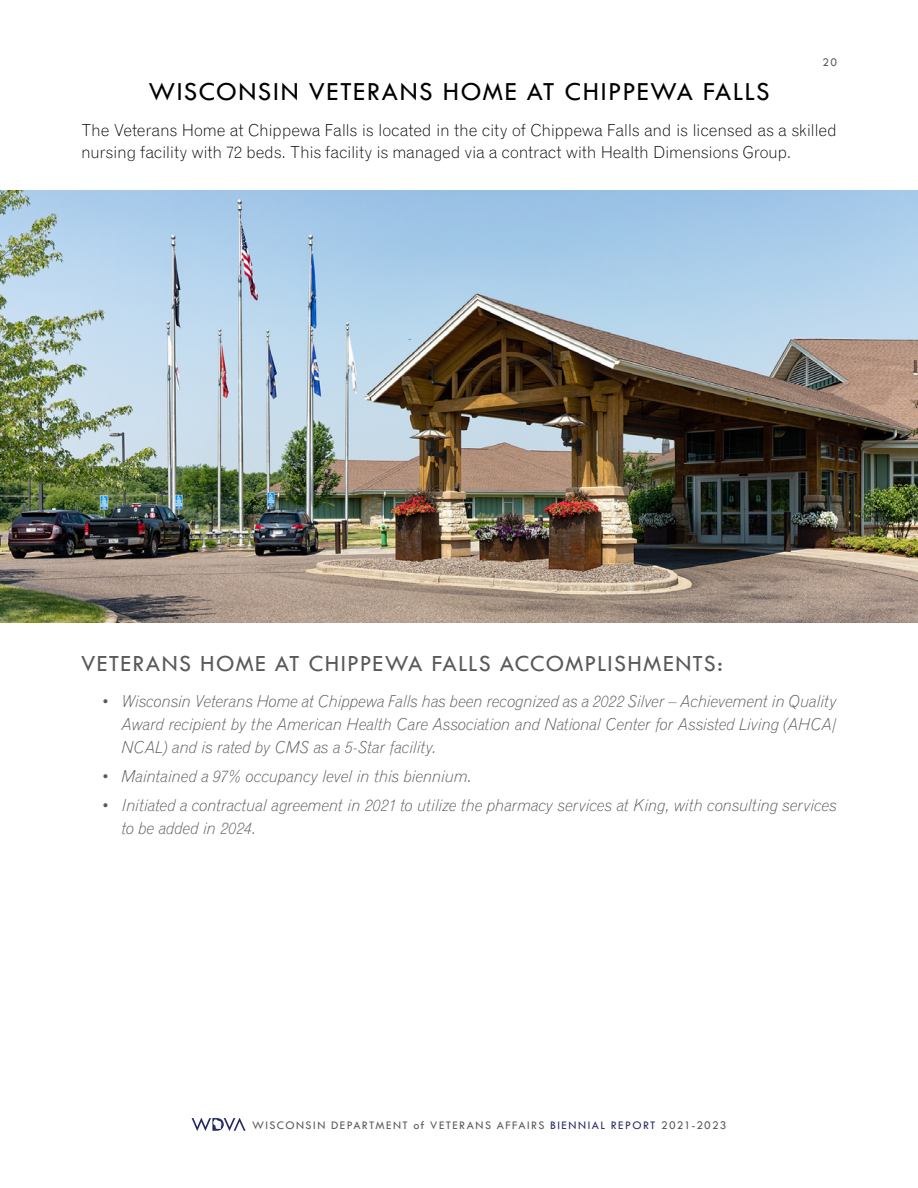
<style>
.page{position:relative;width:918px;height:1188px;background:#fff}
.page>*{position:absolute;margin:0;border:0;box-sizing:border-box;transform-origin:0 0}
.t1{font:27px "Tw Cen";letter-spacing:.05em;color:#000}
.t2{font:24px "Tw Cen";letter-spacing:.05em;color:#58595b}
.t3{font:italic 300 16.5px/22.5px "Grotesque MT Std";letter-spacing:-.03em;color:#58595b;text-align:justify}
.t4{font:300 16.5px/22.5px "Grotesque MT Std";letter-spacing:-.02em;color:#000}
.t5{font:12px "Tw Cen";letter-spacing:.12em;color:#58595b}
.s1{color:#262b67}
</style>
<div class="page">
<svg style="left:192px;top:1118px;width:54px;height:13px"></svg>
<img style="left:0;top:191px;width:918px;height:432px">
<p class="t5" style="left:822px;top:55px;width:16px">20</p>
<h1 class="t1" style="left:148px;top:75px;width:623px">WISCONSIN VETERANS HOME AT CHIPPEWA FALLS</h1>
<p class="t4" style="left:81px;top:119px;width:757px">The Veterans Home at Chippewa Falls is located in the city of Chippewa Falls and is licensed as a skilled nursing facility with 72 beds. This facility is managed via a contract with Health Dimensions Group.</p>
<h2 class="t2" style="left:81px;top:649px;width:643px">VETERANS HOME AT CHIPPEWA FALLS ACCOMPLISHMENTS:</h2>
<p class="t3" style="left:121px;top:690px;width:717px;text-indent:-20px">• Wisconsin Veterans Home at Chippewa Falls has been recognized as a 2022 Silver – Achievement in Quality Award recipient by the American Health Care Association and National Center for Assisted Living (AHCA/ NCAL) and is rated by CMS as a 5-Star facility.</p>
<p class="t3" style="left:101px;top:765px;width:372px">• Maintained a 97% occupancy level in this biennium.</p>
<p class="t3" style="left:121px;top:794px;width:717px;text-indent:-20px">• Initiated a contractual agreement in 2021 to utilize the pharmacy services at King, with consulting services to be added in 2024.</p>
<p class="t5" style="left:252px;top:1118px;width:476px">WISCONSIN DEPARTMENT of VETERANS AFFAIRS <span class="s1">BIENNIAL REPORT</span> 2021-2023</p>
</div>
